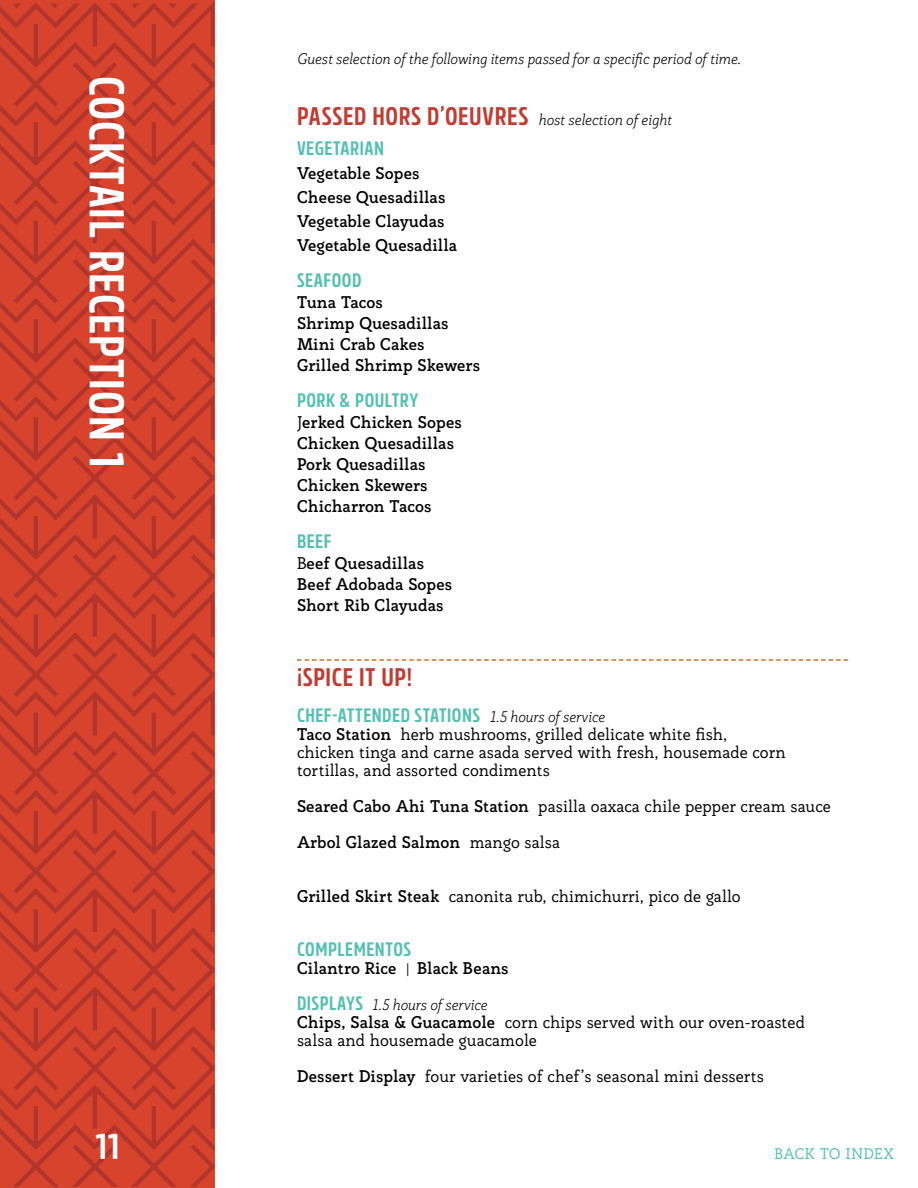
<style>
.page{position:relative;width:918px;height:1188px;background:#fff}
.page>*{position:absolute;margin:0;border:0;box-sizing:border-box;transform-origin:0 0}
.t1{font:700 48.75px "Rockeby Cd";letter-spacing:.02em;color:#fff}
.t2{font:700 36px "Rockeby Cd";color:#fff}
.t3{font:700 25.5px "Rockeby Cd";letter-spacing:.025em;color:#c33b31}
.t4{font:700 19.5px "Rockeby Cd";letter-spacing:.025em;color:#53c1b1}
.t5{font:16.5px/18px "Rogliano";color:#000}
.t6{font:700 16.5px/21px "Rogliano";color:#000}
.t7{font:italic 300 15px "Rogliano";color:#000}
.t8{font:15px "Rogliano";letter-spacing:.03em;color:#53c1b1}
.s1{font-family:"Rockeby Cd";font-weight:700;font-style:normal;font-size:25.5px;color:#c33b31}
.s2{font-weight:400}
.s3{font-family:"Rogliano";font-weight:300;font-style:italic;font-size:15px;color:#000}
.s4{font-weight:700}
.s5{font-weight:300;font-size:15px}
.s6{font-family:"Rockeby Cd";font-weight:700;font-style:normal;font-size:19.5px;color:#53c1b1}
</style>
<div class="page">
<svg style="left:0;top:1px;width:214px;height:1186px;background:#ce3f2d"></svg>
<svg style="left:297px;top:659px;width:551px;height:2px"></svg>
<h1 class="t1" style="left:135px;top:76px;width:394px;rotate:90deg">COCKTAIL RECEPTION 1</h1>
<h2 class="t2" style="left:95px;top:1125px;width:26px">11</h2>
<p class="t7" style="left:297px;top:49px;width:445px">Guest selection of the following items passed for a specific period of time.</p>
<p class="t7" style="left:297px;top:110px;width:376px"><span class="s1">PASSED HORS D’OEUVRES</span> host selection of eight</p>
<p class="t4" style="left:297px;top:137px;width:89px">VEGETARIAN</p>
<p class="t6" style="left:297px;top:161px;width:162px;line-height:24px">Vegetable Sopes<br>Cheese Quesadillas<br>Vegetable Clayudas<br>Vegetable Quesadilla</p>
<p class="t4" style="left:297px;top:269px;width:66px">SEAFOOD</p>
<p class="t6" style="left:297px;top:292px;width:185px">Tuna Tacos<br>Shrimp Quesadillas<br>Mini Crab Cakes<br>Grilled Shrimp Skewers</p>
<p class="t4" style="left:297px;top:389px;width:123px">PORK &amp; POULTRY</p>
<p class="t6" style="left:297px;top:412px;width:166px"><span class="s2">J</span>erked Chicken Sopes<br>Chicken Quesadillas<br>Pork Quesadillas<br>Chicken Skewers<br>Chicharron Tacos</p>
<p class="t4" style="left:297px;top:530px;width:36px">BEEF</p>
<p class="t6" style="left:297px;top:553px;width:157px"><span class="s2">B</span>eef Quesadillas<br>Beef Adobada Sopes<br>Short Rib Clayudas</p>
<h3 class="t3" style="left:297px;top:662px;width:117px">¡SPICE IT UP!</h3>
<p class="t4" style="left:297px;top:704px;width:309px">CHEF-ATTENDED STATIONS <span class="s3">1.5 hours of service</span></p>
<p class="t5" style="left:297px;top:725px;width:490px"><span class="s4">Taco Station</span> herb mushrooms, grilled delicate white fish, chicken tinga and carne asada served with fresh, housemade corn tortillas, and assorted condiments</p>
<p class="t5" style="left:297px;top:788px;width:535px;line-height:36px"><span class="s4">Seared Cabo Ahi Tuna Station</span> pasilla oaxaca chile pepper cream sauce<br><span class="s4">Arbol Glazed Salmon</span> mango salsa</p>
<p class="t5" style="left:297px;top:887px;width:445px"><span class="s4">Grilled Skirt Steak</span> canonita rub, chimichurri, pico de gallo</p>
<p class="t4" style="left:297px;top:938px;width:116px">COMPLEMENTOS</p>
<p class="t6" style="left:297px;top:958px;width:213px">Cilantro Rice <span class="s5">|</span> Black Beans</p>
<p class="t7" style="left:297px;top:995px;width:192px"><span class="s6">DISPLAYS</span> 1.5 hours of service</p>
<p class="t5" style="left:297px;top:1013px;width:510px"><span class="s4">Chips, Salsa &amp; Guacamole</span> corn chips served with our oven-roasted salsa and housemade guacamole</p>
<p class="t5" style="left:297px;top:1067px;width:469px"><span class="s4">Dessert Display</span> four varieties of chef’s seasonal mini desserts</p>
<p class="t8" style="left:774px;top:1144px;width:121px">BACK TO INDEX</p>
</div>
